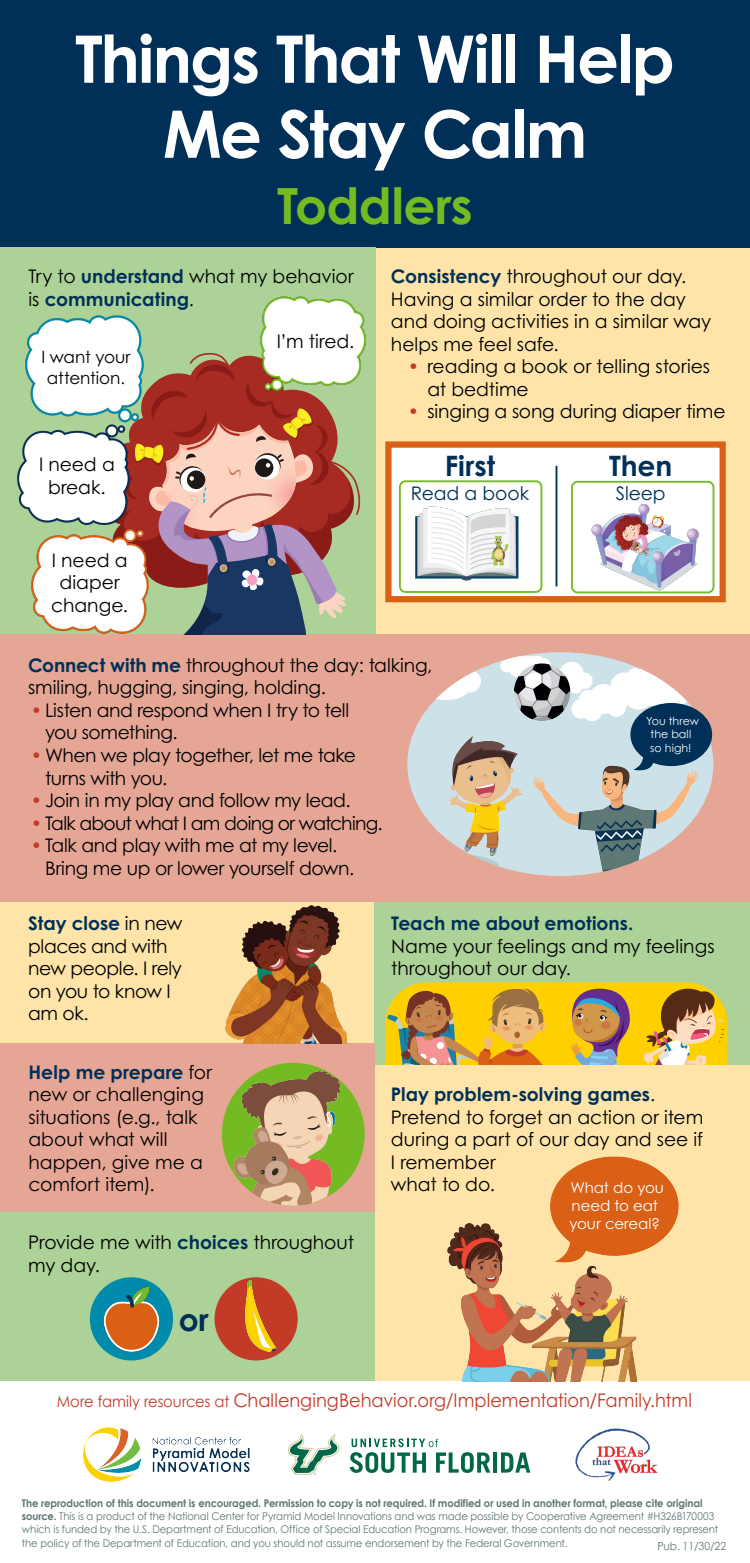
<style>
.page{position:relative;width:750px;height:1563px;background:#fff}
.page>*{position:absolute;margin:0;border:0;box-sizing:border-box;transform-origin:0 0}
.t1{font:700 65.62px/75px "Century Gothic Pro";letter-spacing:-.03em;color:#fff;text-align:center}
.Subtitle{font:700 50px "Century Gothic Pro";letter-spacing:-.01em;color:#74bb23}
.t2{font:700 31.25px "Century Gothic";color:#003057}
.t3{font:700 28.12px "Century Gothic Pro";letter-spacing:-.005em;color:#003057}
.Paragraph{font:18.75px/22.5px "Century Gothic Pro";letter-spacing:-.01em;color:#000}
.Paragraph-2{font:700 18.75px/22.5px "Century Gothic Pro";color:#003057}
.t4{font:18.75px "Century Gothic Pro";color:#c33b26;scale:.95 1}
.Paragraph-3{font:18.75px "Century Gothic Pro";letter-spacing:-.04em;color:#000}
.t5{font:18.75px "Century Gothic Pro";letter-spacing:-.005em;color:#003057}
.Paragraph-4{font:16.88px/20.2px "Century Gothic Pro";letter-spacing:-.005em;color:#000;text-align:center}
.t6{font:15.5px "Century Gothic";letter-spacing:-.005em;color:#c33b26;scale:.95 1}
.Paragraph-5{font:15px/18px "Century Gothic Pro";letter-spacing:-.005em;color:#fff}
.Paragraph-6{font:11.12px/13.3px "Century Gothic";color:#fcfeff;text-align:center}
.t7{font:11.12px "Century Gothic";letter-spacing:-.01em;color:#5c7775;scale:.95 1}
.t8{font:10.62px/13.1px "Century Gothic";letter-spacing:-.01em;color:#5c7775;scale:.95 1}
.s1{font-weight:400;color:#000}
.s2{font-weight:700;color:#003057}
.s3{color:#c33b26}
.s4{font-weight:700}
</style>
<div class="page">
<div style="left:374px;top:994px;width:376px;height:386px;background:#fee4a8"></div>
<div style="left:0;top:876px;width:374px;height:169px;background:#fee4a8"></div>
<div style="left:374px;top:896px;width:376px;height:169px;background:#acd297"></div>
<div style="left:0;top:634px;width:750px;height:267px;background:#e5a696"></div>
<div style="left:0;top:1043px;width:374px;height:169px;background:#e5a696"></div>
<div style="left:375px;top:248px;width:375px;height:386px;background:#fee4a8"></div>
<div style="left:0;top:0;width:750px;height:248px;background:#003057"></div>
<div style="left:0;top:1212px;width:374px;height:168px;background:#acd297"></div>
<div style="left:0;top:248px;width:375px;height:386px;background:#acd297"></div>
<img style="left:26px;top:315px;width:116px;height:102px">
<div style="left:385px;top:441px;width:341px;height:161px;background:#fff;border:6px solid #da6016"></div>
<hr style="left:556px;top:466px;width:1px;height:120px;background:#003057">
<div style="left:399px;top:480px;width:143px;height:113px;border:2px solid #74bb23;border-radius:6px"></div>
<div style="left:571px;top:481px;width:143px;height:112px;border:2px solid #74bb23;border-radius:6px"></div>
<svg style="left:97px;top:349px;width:264px;height:285px"></svg>
<img style="left:260px;top:296px;width:105px;height:99px">
<img style="left:18px;top:420px;width:112px;height:103px">
<img style="left:32px;top:523px;width:117px;height:111px">
<img style="left:415px;top:506px;width:104px;height:75px">
<img style="left:591px;top:504px;width:108px;height:86px">
<img style="left:407px;top:656px;width:306px;height:216px">
<svg style="left:630px;top:703px;width:82px;height:70px;background:#3a5e7b"></svg>
<img style="left:204px;top:901px;width:160px;height:142px">
<svg style="left:385px;top:982px;width:343px;height:83px;background:#d3a93b"></svg>
<div style="left:514px;top:1031px;width:6px;height:7px;background:#ab602d;border-radius:50%"></div>
<img style="left:222px;top:1065px;width:142px;height:140px">
<div style="left:90px;top:1277px;width:83px;height:83px;background:#008aac;border-radius:50%"></div>
<img style="left:96px;top:1283px;width:71px;height:71px">
<img style="left:215px;top:1277px;width:83px;height:79px">
<svg style="left:550px;top:1156px;width:129px;height:67px"></svg>
<img style="left:434px;top:1223px;width:242px;height:158px">
<img style="left:83px;top:1427px;width:166px;height:54px">
<svg style="left:288px;top:1434px;width:51px;height:40px"></svg>
<svg style="left:350px;top:1438px;width:140px;height:34px"></svg>
<hr style="left:493px;top:1452px;width:4px;height:20px;background:#006848">
<svg style="left:501px;top:1452px;width:29px;height:20px"></svg>
<img style="left:575px;top:1428px;width:83px;height:53px">
<h1 class="t1" style="left:75px;top:21px;width:601px">Things That Will Help<br>Me Stay Calm</h1>
<h2 class="Subtitle" style="left:277px;top:175px;width:197px">Toddlers</h2>
<p class="Paragraph-2" style="left:28px;top:265px;width:327px"><span class="s1">Try to</span> understand <span class="s1">what my behavior is</span> communicating<span class="s1">.</span></p>
<p class="Paragraph-4" style="left:41px;top:347px;width:91px">I want your attention.</p>
<p class="Paragraph" style="left:39px;top:453px;width:77px;text-align:center">I need a break.</p>
<p class="Paragraph" style="left:51px;top:548px;width:78px;text-align:center">I need a diaper change.</p>
<p class="Paragraph" style="left:277px;top:330px;width:79px">I’m tired.</p>
<p class="Paragraph" style="left:391px;top:265px;width:322px"><span class="s2">Consistency</span> throughout our day.<br>Having a similar order to the day and doing activities in a similar way helps me feel safe.</p>
<p class="Paragraph" style="left:428px;top:355px;width:284px;text-indent:-20px"><span class="s3">•</span> reading a book or telling stories at bedtime</p>
<p class="Paragraph" style="left:408px;top:400px;width:319px"><span class="s3">•</span> singing a song during diaper time</p>
<p class="t3" style="left:445px;top:449px;width:52px">First</p>
<p class="t3" style="left:609px;top:449px;width:65px">Then</p>
<p class="t5" style="left:411px;top:481px;width:120px">Read a book</p>
<p class="t5" style="left:616px;top:481px;width:51px">Sleep</p>
<p class="Paragraph" style="left:28px;top:654px;width:406px"><span class="s2">Connect with me</span> throughout the day: talking, smiling, hugging, singing, holding.</p>
<p class="Paragraph" style="left:45px;top:699px;width:306px;text-indent:-14px"><span class="s3">•</span> Listen and respond when I try to tell you something.</p>
<p class="Paragraph" style="left:45px;top:744px;width:313px;text-indent:-14px"><span class="s3">•</span> When we play together, let me take turns with you.</p>
<p class="Paragraph" style="left:31px;top:789px;width:321px"><span class="s3">•</span> Join in my play and follow my lead.</p>
<p class="Paragraph-3" style="left:31px;top:811px;width:353px"><span class="s3">•</span> Talk about what I am doing or watching.</p>
<p class="Paragraph" style="left:45px;top:834px;width:311px;text-indent:-14px"><span class="s3">•</span> Talk and play with me at my level.<br>Bring me up or lower yourself down.</p>
<p class="Paragraph-6" style="left:646px;top:714px;width:54px">You threw the ball so high!</p>
<p class="Paragraph" style="left:28px;top:912px;width:156px"><span class="s2">Stay close</span> in new places and with new people. I rely on you to know I am ok.</p>
<p class="Paragraph-2" style="left:391px;top:912px;width:244px">Teach me about emotions.</p>
<p class="Paragraph" style="left:391px;top:934px;width:325px">Name your feelings and my feelings throughout our day.</p>
<p class="Paragraph" style="left:29px;top:1060px;width:185px"><span class="s2">Help me prepare</span> for new or challenging situations (e.g., talk about what will happen, give me a comfort item).</p>
<p class="Paragraph" style="left:28px;top:1231px;width:327px">Provide me with <span class="s2">choices</span> throughout my day.</p>
<h3 class="t2" style="left:179px;top:1295px;width:32px">or</h3>
<p class="Paragraph-2" style="left:391px;top:1083px;width:266px">Play problem-solving games<span class="s1">.</span></p>
<p class="Paragraph" style="left:391px;top:1105px;width:314px">Pretend to forget an action or item during a part of our day and see if<br>I remember<br>what to do.</p>
<p class="Paragraph-5" style="left:570px;top:1178px;width:96px">What do you need to eat your cereal?</p>
<p class="t6" style="left:57px;top:1390px;width:183px">More family resources at</p>
<p class="t4" style="left:233px;top:1389px;width:484px">ChallengingBehavior.org/Implementation/Family.html</p>
<p class="t8" style="left:22px;top:1496px;width:735px"><span class="s4">The reproduction of this document is encouraged. Permission to copy is not required. If modified or used in another format, please cite original source.</span> This is a product of the National Center for Pyramid Model Innovations and was made possible by Cooperative Agreement #H326B170003 which is funded by the U.S. Department of Education, Office of Special Education Programs. However, those contents do not necessarily represent the policy of the Department of Education, and you should not assume endorsement by the Federal Government.</p>
<p class="t7" style="left:657px;top:1538px;width:74px">Pub. 11/30/22</p>
</div>
